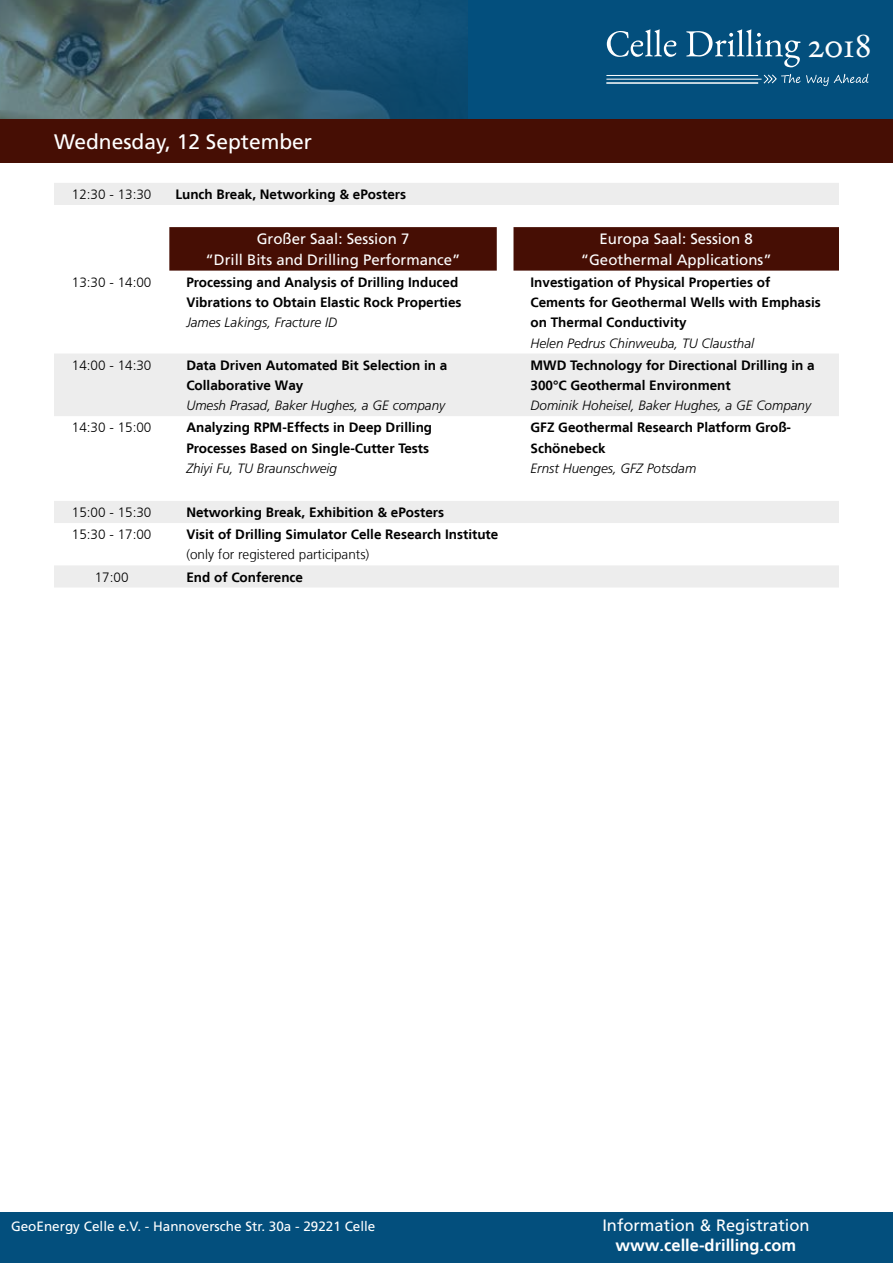
<style>
.page{position:relative;width:893px;height:1263px;background:#fff}
.page>*{position:absolute;margin:0;border:0;box-sizing:border-box;transform-origin:0 0}
.t1{font:38.1px "EB Garamond";color:#fff}
.t2{font:21px "Frutiger LT Std";color:#fff}
.t3{font:16.5px "Frutiger LT Std";color:#fff}
.t4{font:700 16.5px "Frutiger LT";color:#fff}
.t5{font:15px/20.2px "Frutiger LT Std";color:#fff;text-align:center}
.t6{font:700 13.5px/20.2px "Frutiger LT";color:#000}
.t7{font:italic 300 13.5px "Frutiger LT Std";color:#000}
.t8{font:300 13.5px "Frutiger LT";color:#000}
.t9{font:13.5px "Frutiger LT Std";color:#fff}
</style>
<div class="page">
<div style="left:0;top:0;width:893px;height:119px;background:#034f7d"></div>
<img style="left:0;top:0;width:467px;height:119px">
<div style="left:0;top:1212px;width:893px;height:51px;background:#034f7d"></div>
<div style="left:0;top:119px;width:893px;height:44px;background:#460e04"></div>
<svg style="left:607px;top:29px;width:69px;height:28px"></svg>
<svg style="left:686px;top:29px;width:114px;height:38px"></svg>
<svg style="left:606px;top:74px;width:263px;height:12px"></svg>
<svg style="left:54px;top:183px;width:785px;height:404px"></svg>
<svg style="left:169px;top:227px;width:670px;height:44px;background:#4c160d"></svg>
<h2 class="t2" style="left:54px;top:129px;width:260px">Wednesday, 12 September</h2>
<h1 class="t1" style="left:808px;top:13px;width:65px">2018</h1>
<h1 class="t1" style="left:855px;top:13px;width:19px">7</h1>
<p class="t8" style="left:72px;top:187px;width:81px">12:30 - 13:30</p>
<p class="t6" style="left:175px;top:184px;width:232px">Lunch Break, Networking &amp; ePosters</p>
<p class="t5" style="left:206px;top:229px;width:257px">Großer Saal: Session 7<br>“Drill Bits and Drilling Performance”</p>
<p class="t5" style="left:581px;top:229px;width:192px">Europa Saal: Session 8 “Geothermal Applications”</p>
<p class="t8" style="left:72px;top:274px;width:81px">13:30 - 14:00</p>
<p class="t6" style="left:186px;top:272px;width:277px">Processing and Analysis of Drilling Induced<br>Vibrations to Obtain Elastic Rock Properties</p>
<p class="t7" style="left:186px;top:315px;width:152px">James Lakings, Fracture ID</p>
<p class="t6" style="left:530px;top:272px;width:292px">Investigation of Physical Properties of<br>Cements for Geothermal Wells with Emphasis on Thermal Conductivity</p>
<p class="t7" style="left:530px;top:335px;width:225px">Helen Pedrus Chinweuba, TU Clausthal</p>
<p class="t8" style="left:72px;top:357px;width:81px">14:00 - 14:30</p>
<p class="t6" style="left:186px;top:355px;width:263px">Data Driven Automated Bit Selection in a<br>Collaborative Way</p>
<p class="t7" style="left:186px;top:398px;width:260px">Umesh Prasad, Baker Hughes, a GE company</p>
<p class="t8" style="left:72px;top:420px;width:81px">14:30 - 15:00</p>
<p class="t6" style="left:186px;top:417px;width:247px">Analyzing RPM-Effects in Deep Drilling<br>Processes Based on Single-Cutter Tests</p>
<p class="t7" style="left:186px;top:460px;width:152px">Zhiyi Fu, TU Braunschweig</p>
<p class="t8" style="left:72px;top:505px;width:81px">15:00 - 15:30</p>
<p class="t6" style="left:186px;top:502px;width:259px">Networking Break, Exhibition &amp; ePosters</p>
<p class="t8" style="left:72px;top:527px;width:81px">15:30 - 17:00</p>
<p class="t6" style="left:186px;top:524px;width:313px">Visit of Drilling Simulator Celle Research Institute</p>
<p class="t8" style="left:186px;top:547px;width:185px">(only for registered participants)</p>
<p class="t8" style="left:95px;top:569px;width:35px">17:00</p>
<p class="t6" style="left:186px;top:567px;width:118px">End of Conference</p>
<p class="t6" style="left:530px;top:355px;width:286px">MWD Technology for Directional Drilling in a<br>300°C Geothermal Environment</p>
<p class="t7" style="left:530px;top:398px;width:282px">Dominik Hoheisel, Baker Hughes, a GE Company</p>
<p class="t6" style="left:530px;top:417px;width:262px">GFZ Geothermal Research Platform Groß-<br>Schönebeck</p>
<p class="t7" style="left:530px;top:460px;width:167px">Ernst Huenges, GFZ Potsdam</p>
<p class="t9" style="left:11px;top:1218px;width:366px">GeoEnergy Celle e.V. - Hannoversche Str. 30a - 29221 Celle</p>
<p class="t3" style="left:602px;top:1216px;width:209px">Information &amp; Registration</p>
<p class="t4" style="left:616px;top:1235px;width:182px">www.celle-drilling.com</p>
</div>
